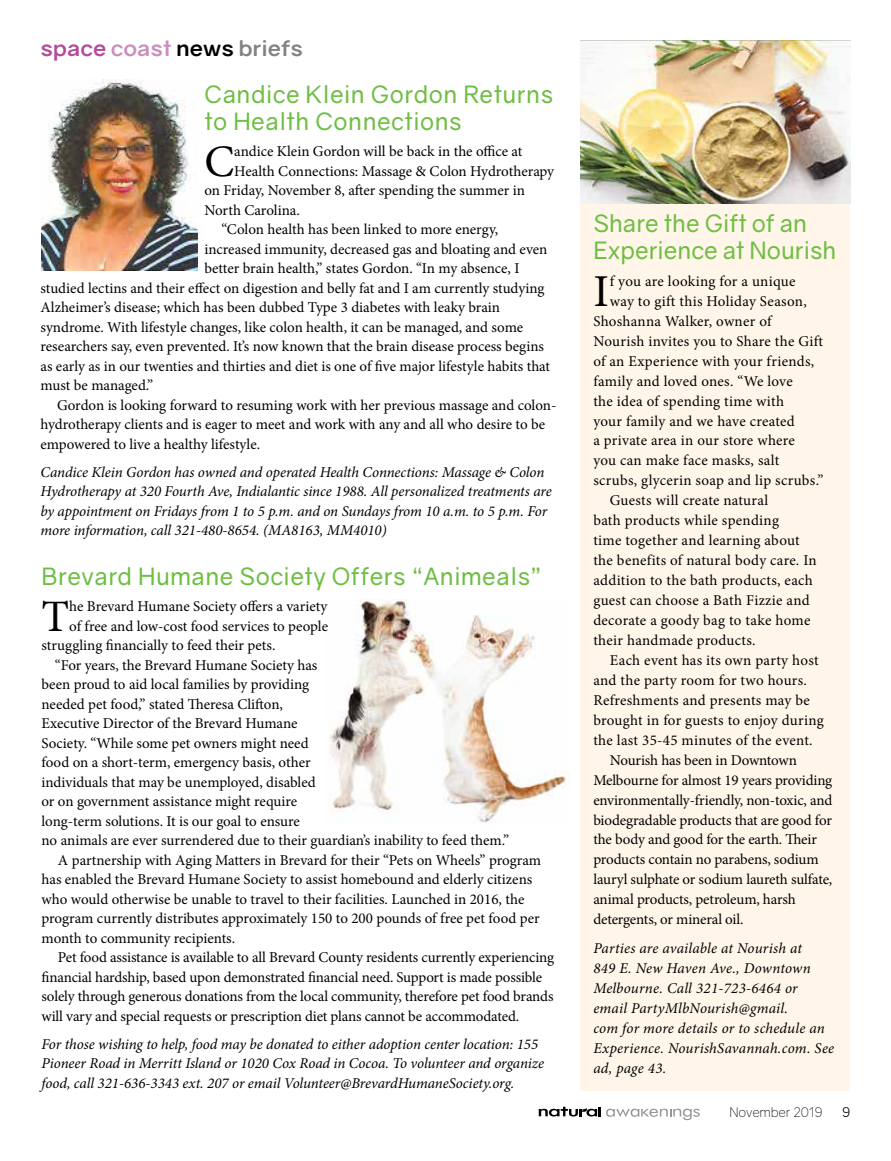
<style>
.page{position:relative;width:891px;height:1161px;background:#fff}
.page>*{position:absolute;margin:0;border:0;box-sizing:border-box;transform-origin:0 0}
.t1{font:45.75px "Minion Pro";color:#000}
.t2{font:45px "Minion Pro";color:#000}
.t3{font:24px/27px "Gravity";letter-spacing:.02em;color:#6fbe44}
.t4{font:24px/27px "Gravity";color:#6fbe44}
.t5{font:700 21px "Gravity";color:#808285;scale:1.1 1}
.t6{font:15px "Minion Pro";color:#000}
.t7{font:italic 15px/19.5px "Minion Pro";letter-spacing:-.005em;color:#000}
.t8{font:15px "Minion Pro";letter-spacing:.02em;color:#000}
.t9{font:italic 15px/20px "Minion Pro";letter-spacing:.015em;color:#000}
.t10{font:300 13.5px "Gravity";letter-spacing:-.01em;color:#000}
.t11{font:13.5px "Gravity";color:#000}
.s1{color:#b44a9c}
.s2{color:#cb8ebe}
.s3{color:#000}
</style>
<div class="page">
<img style="left:329px;top:600px;width:240px;height:223px">
<div style="left:580px;top:40px;width:270px;height:1051px;background:#fff6e9"></div>
<img style="left:580px;top:40px;width:270px;height:163px">
<img style="left:41px;top:79px;width:157px;height:191px">
<svg style="left:539px;top:1107px;width:161px;height:13px"></svg>
<h3 class="t5" style="left:40px;top:36px;width:240px"><span class="s1">space</span> <span class="s2">coast</span> <span class="s3">news</span> briefs</h3>
<h3 class="t3" style="left:204px;top:81px;width:350px">Candice Klein Gordon Returns to Health Connections</h3>
<h2 class="t2" style="left:204px;top:131px;width:31px">C</h2>
<p class="t6" style="left:234px;top:141px;width:290px">andice Klein Gordon will be back in the office at</p>
<p class="t6" style="left:234px;top:161px;width:321px">Health Connections: Massage &amp; Colon Hydrotherapy</p>
<p class="t6" style="left:204px;top:180px;width:322px">on Friday, November 8, after spending the summer in</p>
<p class="t6" style="left:204px;top:200px;width:97px">North Carolina.</p>
<p class="t6" style="left:221px;top:219px;width:278px">“Colon health has been linked to more energy,</p>
<p class="t6" style="left:204px;top:239px;width:345px">increased immunity, decreased gas and bloating and even</p>
<p class="t6" style="left:204px;top:258px;width:317px">better brain health,” states Gordon. “In my absence, I</p>
<p class="t6" style="left:41px;top:278px;width:506px">studied lectins and their effect on digestion and belly fat and I am currently studying</p>
<p class="t6" style="left:41px;top:297px;width:461px">Alzheimer’s disease; which has been dubbed Type 3 diabetes with leaky brain</p>
<p class="t6" style="left:41px;top:317px;width:484px">syndrome. With lifestyle changes, like colon health, it can be managed, and some</p>
<p class="t6" style="left:41px;top:336px;width:505px">researchers say, even prevented. It’s now known that the brain disease process begins</p>
<p class="t6" style="left:41px;top:356px;width:511px">as early as in our twenties and thirties and diet is one of five major lifestyle habits that</p>
<p class="t6" style="left:41px;top:375px;width:114px">must be managed.”</p>
<p class="t6" style="left:57px;top:395px;width:501px">Gordon is looking forward to resuming work with her previous massage and colon-</p>
<p class="t6" style="left:41px;top:414px;width:506px">hydrotherapy clients and is eager to meet and work with any and all who desire to be</p>
<p class="t6" style="left:41px;top:434px;width:221px">empowered to live a healthy lifestyle.</p>
<p class="t7" style="left:41px;top:462px;width:513px">Candice Klein Gordon has owned and operated Health Connections: Massage &amp; Colon Hydrotherapy at 320 Fourth Ave, Indialantic since 1988. All personalized treatments are by appointment on Fridays from 1 to 5 p.m. and on Sundays from 10 a.m. to 5 p.m. For more information, call 321-480-8654. (MA8163, MM4010)</p>
<h3 class="t3" style="left:41px;top:563px;width:501px">Brevard Humane Society Offers “Animeals”</h3>
<h2 class="t2" style="left:41px;top:586px;width:29px">T</h2>
<p class="t6" style="left:69px;top:596px;width:260px">he Brevard Humane Society offers a variety</p>
<p class="t6" style="left:69px;top:616px;width:260px">of free and low-cost food services to people</p>
<p class="t6" style="left:41px;top:635px;width:235px">struggling financially to feed their pets.</p>
<p class="t6" style="left:55px;top:655px;width:264px">“For years, the Brevard Humane Society has</p>
<p class="t6" style="left:41px;top:674px;width:269px">been proud to aid local families by providing</p>
<p class="t6" style="left:41px;top:694px;width:243px">needed pet food,” stated Theresa Clifton,</p>
<p class="t6" style="left:41px;top:713px;width:258px">Executive Director of the Brevard Humane</p>
<p class="t6" style="left:41px;top:733px;width:269px">Society. “While some pet owners might need</p>
<p class="t6" style="left:41px;top:752px;width:271px">food on a short-term, emergency basis, other</p>
<p class="t6" style="left:41px;top:772px;width:276px">individuals that may be unemployed, disabled</p>
<p class="t6" style="left:41px;top:791px;width:257px">or on government assistance might require</p>
<p class="t6" style="left:41px;top:811px;width:260px">long-term solutions. It is our goal to ensure</p>
<p class="t6" style="left:41px;top:830px;width:469px">no animals are ever surrendered due to their guardian’s inability to feed them.”</p>
<p class="t6" style="left:58px;top:850px;width:485px">A partnership with Aging Matters in Brevard for their “Pets on Wheels” program</p>
<p class="t6" style="left:41px;top:869px;width:492px">has enabled the Brevard Humane Society to assist homebound and elderly citizens</p>
<p class="t6" style="left:41px;top:889px;width:484px">who would otherwise be unable to travel to their facilities. Launched in 2016, the</p>
<p class="t6" style="left:41px;top:908px;width:500px">program currently distributes approximately 150 to 200 pounds of free pet food per</p>
<p class="t6" style="left:41px;top:928px;width:195px">month to community recipients.</p>
<p class="t6" style="left:58px;top:947px;width:498px">Pet food assistance is available to all Brevard County residents currently experiencing</p>
<p class="t6" style="left:41px;top:967px;width:502px">financial hardship, based upon demonstrated financial need. Support is made possible</p>
<p class="t6" style="left:41px;top:986px;width:514px">solely through generous donations from the local community, therefore pet food brands</p>
<p class="t6" style="left:41px;top:1006px;width:479px">will vary and special requests or prescription diet plans cannot be accommodated.</p>
<p class="t7" style="left:41px;top:1034px;width:504px">For those wishing to help, food may be donated to either adoption center location: 155<br>Pioneer Road in Merritt Island or 1020 Cox Road in Cocoa. To volunteer and organize food, call 321-636-3343 ext. 207 or email Volunteer@BrevardHumaneSociety.org.</p>
<h3 class="t4" style="left:593px;top:210px;width:244px">Share the Gift of an<br>Experience at Nourish</h3>
<h1 class="t1" style="left:593px;top:261px;width:17px">I</h1>
<p class="t6" style="left:610px;top:271px;width:187px">f you are looking for a unique</p>
<p class="t8" style="left:610px;top:291px;width:198px">way to gift this Holiday Season,</p>
<p class="t6" style="left:593px;top:311px;width:180px">Shoshanna Walker, owner of</p>
<p class="t6" style="left:593px;top:331px;width:231px">Nourish invites you to Share the Gift</p>
<p class="t8" style="left:593px;top:351px;width:222px">of an Experience with your friends,</p>
<p class="t6" style="left:593px;top:371px;width:201px">family and loved ones. “We love</p>
<p class="t8" style="left:593px;top:391px;width:192px">the idea of spending time with</p>
<p class="t6" style="left:593px;top:411px;width:203px">your family and we have created</p>
<p class="t6" style="left:593px;top:431px;width:203px">a private area in our store where</p>
<p class="t6" style="left:593px;top:451px;width:188px">you can make face masks, salt</p>
<p class="t8" style="left:593px;top:471px;width:232px">scrubs, glycerin soap and lip scrubs.”</p>
<p class="t8" style="left:610px;top:490px;width:160px">Guests will create natural</p>
<p class="t8" style="left:593px;top:510px;width:187px">bath products while spending</p>
<p class="t8" style="left:593px;top:530px;width:208px">time together and learning about</p>
<p class="t8" style="left:593px;top:550px;width:225px">the benefits of natural body care. In</p>
<p class="t8" style="left:593px;top:570px;width:221px">addition to the bath products, each</p>
<p class="t8" style="left:593px;top:590px;width:218px">guest can choose a Bath Fizzie and</p>
<p class="t6" style="left:593px;top:610px;width:219px">decorate a goody bag to take home</p>
<p class="t8" style="left:593px;top:630px;width:164px">their handmade products.</p>
<p class="t8" style="left:610px;top:650px;width:210px">Each event has its own party host</p>
<p class="t6" style="left:593px;top:670px;width:215px">and the party room for two hours.</p>
<p class="t8" style="left:593px;top:690px;width:218px">Refreshments and presents may be</p>
<p class="t6" style="left:593px;top:710px;width:232px">brought in for guests to enjoy during</p>
<p class="t8" style="left:593px;top:730px;width:221px">the last 35-45 minutes of the event.</p>
<p class="t6" style="left:610px;top:750px;width:189px">Nourish has been in Downtown</p>
<p class="t6" style="left:593px;top:770px;width:240px">Melbourne for almost 19 years providing</p>
<p class="t6" style="left:593px;top:790px;width:240px">environmentally-friendly, non-toxic, and</p>
<p class="t6" style="left:593px;top:810px;width:240px">biodegradable products that are good for</p>
<p class="t6" style="left:593px;top:830px;width:225px">the body and good for the earth. Their</p>
<p class="t6" style="left:593px;top:850px;width:227px">products contain no parabens, sodium</p>
<p class="t6" style="left:593px;top:870px;width:240px">lauryl sulphate or sodium laureth sulfate,</p>
<p class="t6" style="left:593px;top:889px;width:204px">animal products, petroleum, harsh</p>
<p class="t6" style="left:593px;top:909px;width:152px">detergents, or mineral oil.</p>
<p class="t9" style="left:593px;top:938px;width:242px">Parties are available at Nourish at<br>849 E. New Haven Ave., Downtown<br>Melbourne. Call 321-723-6464 or email PartyMlbNourish@gmail.<br>com for more details or to schedule an<br>Experience. NourishSavannah.com. See ad, page 43.</p>
<p class="t10" style="left:730px;top:1104px;width:95px">November 2019</p>
<p class="t11" style="left:842px;top:1104px;width:10px">9</p>
</div>
